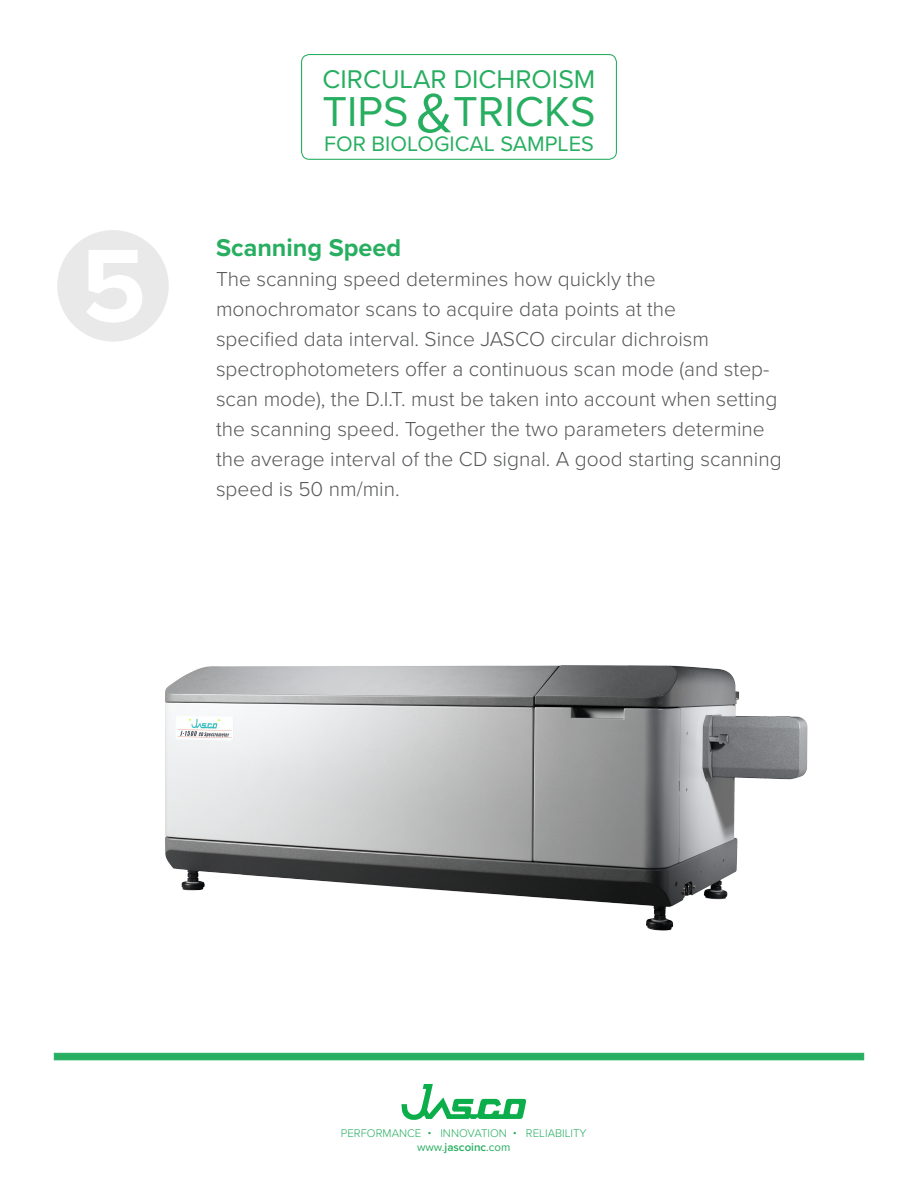
<style>
.page{position:relative;width:918px;height:1188px;background:#fff}
.page>*{position:absolute;margin:0;border:0;box-sizing:border-box;transform-origin:0 0}
.t1{font:700 107.1px "Proxima Nova";color:#fff}
.t2{font:57.45px "Proxima Nova";color:#27ae60}
.t3{font:43.35px "Proxima Nova";color:#27ae60}
.t4{font:26.55px "Proxima Nova";color:#27ae60}
.t5{font:700 25.2px "Proxima Nova";color:#27ae60}
.t6{font:21.75px "Proxima Nova";color:#27ae60}
.t7{font:300 21px/30px "Proxima Nova";color:#57585a}
.Subhead_text{font:300 11.55px "Proxima Nova";color:#27ae60}
.Subhead_text-2{font:11.55px "Proxima Nova";color:#27ae60}
.s1{font-weight:600}
</style>
<div class="page">
<div style="left:57px;top:230px;width:112px;height:112px;background:#e9e9e9;border-radius:50%"></div>
<div style="left:54px;top:1053px;width:810px;height:7px;background:#27ae60;border:1px solid #27ae60"></div>
<svg style="left:401px;top:1084px;width:125px;height:36px"></svg>
<img style="left:165px;top:665px;width:643px;height:266px">
<div style="left:301px;top:54px;width:316px;height:106px;border:1px solid #27ae60;border-radius:8px"></div>
<p class="t1" style="left:81px;top:206px;width:67px">5</p>
<p class="t4" style="left:323px;top:59px;width:274px">CIRCULAR DICHROISM</p>
<p class="t2" style="left:416px;top:70px;width:38px">&amp;</p>
<p class="t3" style="left:322px;top:79px;width:275px">TIPS TRICKS</p>
<p class="t6" style="left:324px;top:127px;width:271px">FOR BIOLOGICAL SAMPLES</p>
<p class="t5" style="left:216px;top:229px;width:187px">Scanning Speed</p>
<p class="t7" style="left:216px;top:263px;width:567px">The scanning speed determines how quickly the monochromator scans to acquire data points at the<br>specified data interval. Since JASCO circular dichroism spectrophotometers offer a continuous scan mode (and step&shy;scan mode), the D.I.T. must be taken into account when setting the scanning speed. Together the two parameters determine the average interval of the CD signal. A good starting scanning speed is 50 nm/min.</p>
<p class="Subhead_text" style="left:341px;top:1125px;width:247px">PERFORMANCE • INNOVATION • RELIABILITY</p>
<p class="Subhead_text-2" style="left:417px;top:1138px;width:95px">www.<span class="s1">jascoinc</span>.com</p>
</div>
